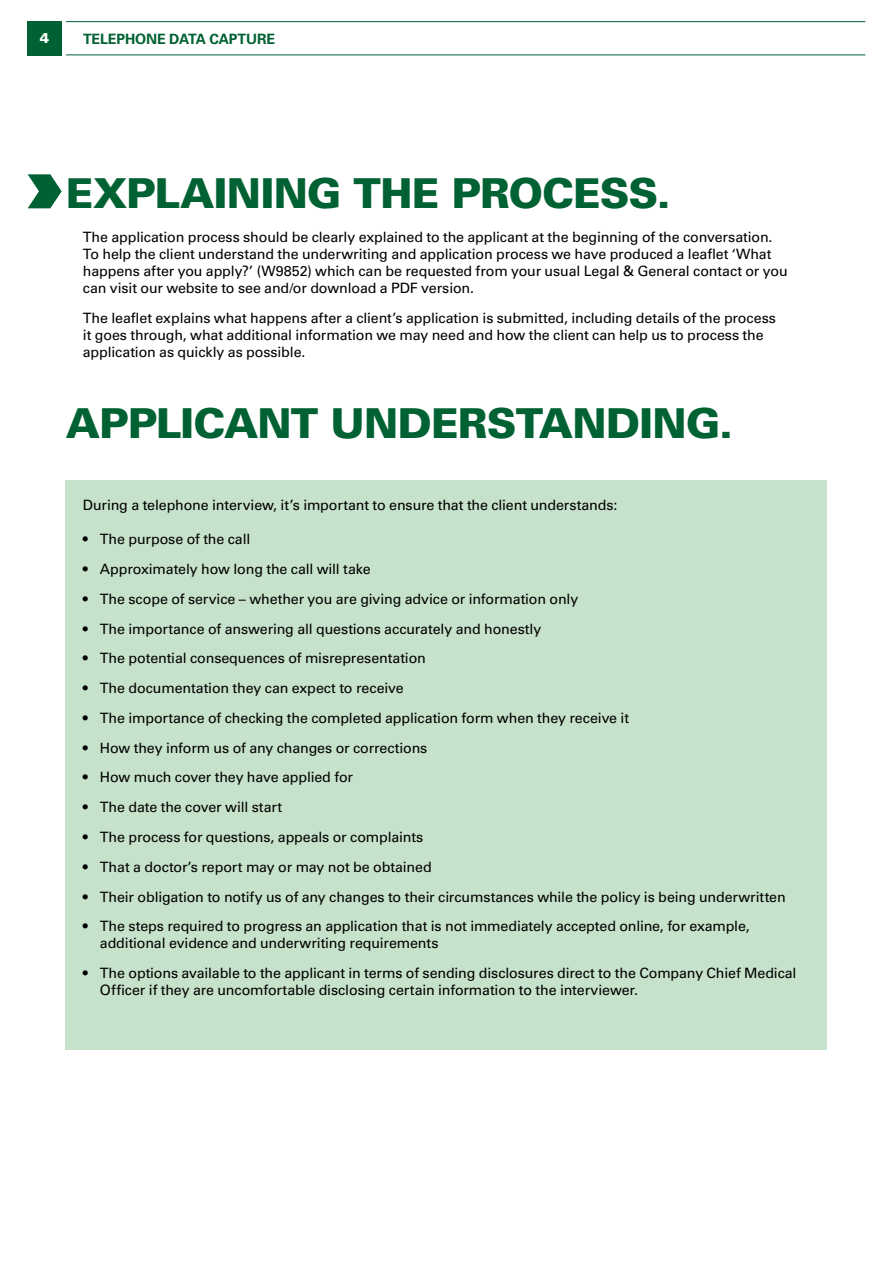
<style>
.page{position:relative;width:893px;height:1263px;background:#fff}
.page>*{position:absolute;margin:0;border:0;box-sizing:border-box;transform-origin:0 0}
.t1{font:900 41.25px "Univers LT";letter-spacing:-.02em;color:#006132}
.t2{font:14.25px/17px "Univers LT";letter-spacing:-.01em;color:#000}
.t3{font:700 14.25px "Univers LT";letter-spacing:-.01em;color:#006132}
.t4{font:900 14.25px "Univers LT";color:#fff}
</style>
<div class="page">
<div style="left:28px;top:21px;width:34px;height:34px;background:#006132"></div>
<hr style="left:66px;top:21px;width:799px;height:1px;background:#006132">
<hr style="left:66px;top:55px;width:799px;height:1px;background:#006132">
<svg style="left:28px;top:174px;width:34px;height:34px"></svg>
<div style="left:66px;top:480px;width:761px;height:570px;background:#c7e2ca"></div>
<p class="t4" style="left:40px;top:28px;width:11px">4</p>
<p class="t3" style="left:83px;top:30px;width:194px">TELEPHONE DATA CAPTURE</p>
<h1 class="t1" style="left:66px;top:168px;width:606px">EXPLAINING THE PROCESS.</h1>
<p class="t2" style="left:83px;top:229px;width:706px">The application process should be clearly explained to the applicant at the beginning of the conversation.<br>To help the client understand the underwriting and application process we have produced a leaflet ‘What happens after you apply?’ (W9852) which can be requested from your usual Legal &amp; General contact or you can visit our website to see and/or download a PDF version.</p>
<p class="t2" style="left:83px;top:310px;width:695px">The leaflet explains what happens after a client’s application is submitted, including details of the process it goes through, what additional information we may need and how the client can help us to process the application as quickly as possible.</p>
<h1 class="t1" style="left:66px;top:397px;width:669px">APPLICANT UNDERSTANDING.</h1>
<p class="t2" style="left:83px;top:497px;width:536px">During a telephone interview, it’s important to ensure that the client understands:</p>
<p class="t2" style="left:83px;top:531px;width:169px">• The purpose of the call</p>
<p class="t2" style="left:83px;top:561px;width:289px">• Approximately how long the call will take</p>
<p class="t2" style="left:83px;top:590px;width:497px">• The scope of service – whether you are giving advice or information only</p>
<p class="t2" style="left:83px;top:620px;width:460px">• The importance of answering all questions accurately and honestly</p>
<p class="t2" style="left:83px;top:650px;width:344px">• The potential consequences of misrepresentation</p>
<p class="t2" style="left:83px;top:680px;width:322px">• The documentation they can expect to receive</p>
<p class="t2" style="left:83px;top:709px;width:548px">• The importance of checking the completed application form when they receive it</p>
<p class="t2" style="left:83px;top:739px;width:346px">• How they inform us of any changes or corrections</p>
<p class="t2" style="left:83px;top:769px;width:272px">• How much cover they have applied for</p>
<p class="t2" style="left:83px;top:799px;width:201px">• The date the cover will start</p>
<p class="t2" style="left:83px;top:828px;width:342px">• The process for questions, appeals or complaints</p>
<p class="t2" style="left:83px;top:858px;width:350px">• That a doctor’s report may or may not be obtained</p>
<p class="t2" style="left:83px;top:888px;width:704px">• Their obligation to notify us of any changes to their circumstances while the policy is being underwritten</p>
<p class="t2" style="left:100px;top:918px;width:651px;text-indent:-17px">• The steps required to progress an application that is not immediately accepted online, for example, additional evidence and underwriting requirements</p>
<p class="t2" style="left:100px;top:965px;width:698px;text-indent:-17px">• The options available to the applicant in terms of sending disclosures direct to the Company Chief Medical<br>Officer if they are uncomfortable disclosing certain information to the interviewer.</p>
</div>
